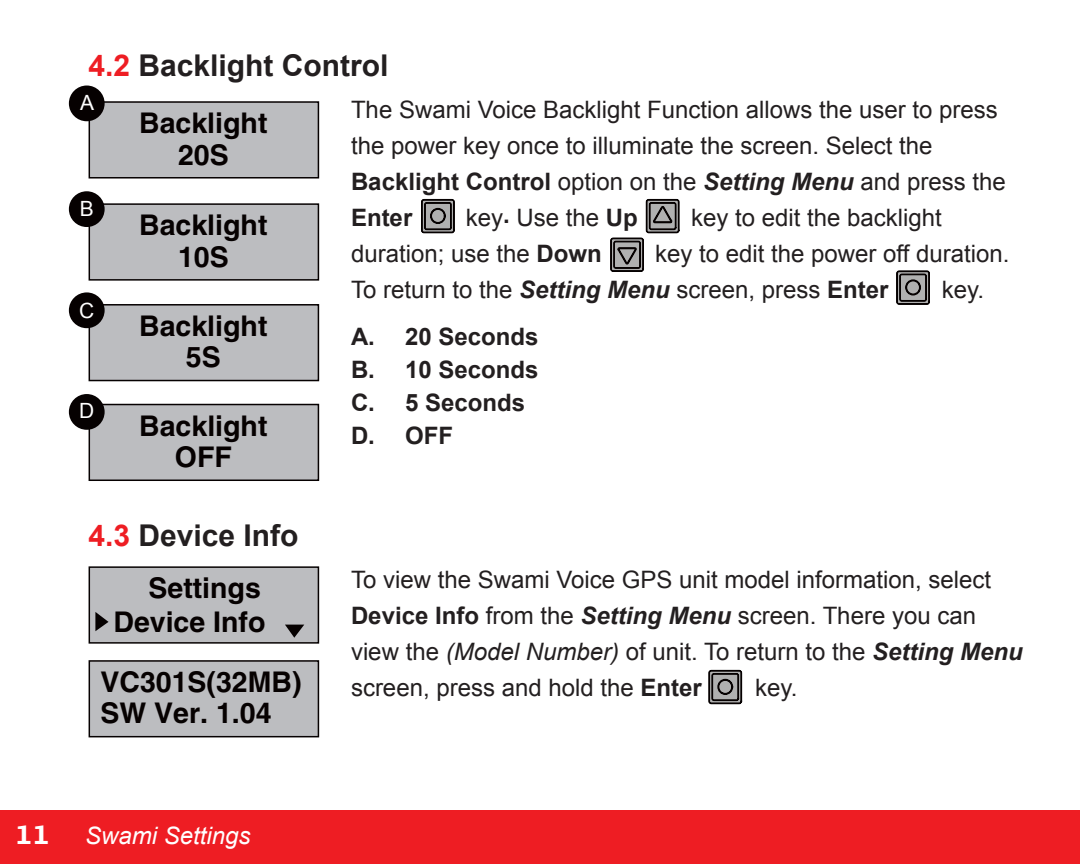
<style>
.page{position:relative;width:1080px;height:864px;background:#fff}
.page>*{position:absolute;margin:0;border:0;box-sizing:border-box;transform-origin:0 0}
.t1{font:700 30px "Arial";color:#231f20}
.t2{font:700 30px "Morgan Sn Caps";color:#fff}
.t3{font:700 28.5px/31.5px "Helvetica";color:#060101;text-align:center}
.t4{font:24px/36px "Arial";color:#231f20}
.t5{font:700 24px "Arial";color:#231f20}
.t6{font:italic 24px "Arial";color:#fff}
.t7{font:21px "Arial";color:#fff}
.s1{color:#ee1d23}
.s2{font-weight:700}
.s3{font-weight:700;font-style:italic}
.s4{font-style:italic}
</style>
<div class="page">
<div style="left:0;top:810px;width:1080px;height:54px;background:#ee1d23"></div>
<svg style="left:421px;top:199px;width:34px;height:34px"></svg>
<svg style="left:610px;top:199px;width:70px;height:73px"></svg>
<svg style="left:896px;top:270px;width:34px;height:35px"></svg>
<div style="left:89px;top:102px;width:229px;height:76px;background:#bcbdc0"></div>
<div style="left:89px;top:101px;width:230px;height:78px;border:2px solid #060101"></div>
<div style="left:89px;top:203px;width:230px;height:78px;background:#bcbdc0;border:2px solid #060101"></div>
<div style="left:89px;top:304px;width:230px;height:77px;background:#bcbdc0;border:2px solid #060101"></div>
<div style="left:89px;top:404px;width:230px;height:77px;background:#bcbdc0;border:2px solid #060101"></div>
<svg style="left:708px;top:670px;width:34px;height:34px"></svg>
<div style="left:89px;top:566px;width:230px;height:78px;background:#bcbdc0;border:2px solid #060101"></div>
<svg style="left:95px;top:612px;width:14px;height:19px"></svg>
<svg style="left:285px;top:625px;width:19px;height:13px"></svg>
<div style="left:89px;top:660px;width:230px;height:77px;background:#bcbdc0;border:2px solid #060101"></div>
<div style="left:69px;top:86px;width:36px;height:35px;background:#060101;border-radius:50%"></div>
<div style="left:69px;top:191px;width:36px;height:36px;background:#060101;border-radius:50%"></div>
<div style="left:69px;top:292px;width:36px;height:36px;background:#060101;border-radius:50%"></div>
<div style="left:69px;top:394px;width:36px;height:36px;background:#060101;border-radius:50%"></div>
<p class="t1" style="left:89px;top:45px;width:302px"><span class="s1">4.2</span> Backlight Control</p>
<p class="t4" style="left:351px;top:92px;width:656px">The Swami Voice Backlight Function allows the user to press the power key once to illuminate the screen. Select the <span class="s2">Backlight Control</span> option on the <span class="s3">Setting Menu</span> and press the <span class="s2">Enter</span></p>
<p class="t7" style="left:80px;top:89px;width:16px">A</p>
<p class="t3" style="left:139px;top:107px;width:130px">Backlight<br>20S</p>
<p class="t7" style="left:80px;top:195px;width:16px">B</p>
<p class="t4" style="left:466px;top:200px;width:174px">key<span class="s2">.</span> Use the <span class="s2">Up</span></p>
<p class="t4" style="left:691px;top:200px;width:252px">key to edit the backlight</p>
<p class="t4" style="left:351px;top:236px;width:252px">duration; use the <span class="s2">Down</span></p>
<p class="t3" style="left:139px;top:209px;width:130px">Backlight<br>10S</p>
<p class="t4" style="left:351px;top:236px;width:660px;text-indent:304px">key to edit the power off duration.<br>To return to the <span class="s3">Setting Menu</span> screen, press <span class="s2">Enter</span></p>
<p class="t4" style="left:942px;top:272px;width:44px">key.</p>
<p class="t7" style="left:79px;top:297px;width:17px">C</p>
<p class="t3" style="left:139px;top:310px;width:130px">Backlight<br>5S</p>
<p class="t5" style="left:351px;top:321px;width:189px">A. 20 Seconds</p>
<p class="t5" style="left:351px;top:354px;width:189px">B. 10 Seconds</p>
<p class="t5" style="left:351px;top:387px;width:176px">C. 5 Seconds</p>
<p class="t5" style="left:351px;top:420px;width:103px">D. OFF</p>
<p class="t7" style="left:79px;top:397px;width:17px">D</p>
<p class="t3" style="left:139px;top:409px;width:130px">Backlight<br>OFF</p>
<p class="t1" style="left:89px;top:515px;width:212px"><span class="s1">4.3</span> Device Info</p>
<p class="t3" style="left:113px;top:571px;width:154px;line-height:33.9px;text-align:right">Settings<br>Device Info</p>
<p class="t3" style="left:100px;top:666px;width:203px">VC301S(32MB)</p>
<p class="t3" style="left:100px;top:697px;width:173px">SW Ver. 1.04</p>
<p class="t2" style="left:15px;top:819px;width:36px">11</p>
<p class="t6" style="left:85px;top:821px;width:167px">Swami Settings</p>
<p class="t4" style="left:351px;top:561px;width:673px">To view the Swami Voice GPS unit model information, select <span class="s2">Device Info</span> from the <span class="s3">Setting Menu</span> screen. There you can view the <span class="s4">(Model Number)</span> of unit. To return to the <span class="s3">Setting Menu </span>screen, press and hold the <span class="s2">Enter</span></p>
<p class="t4" style="left:755px;top:669px;width:44px">key.</p>
</div>
